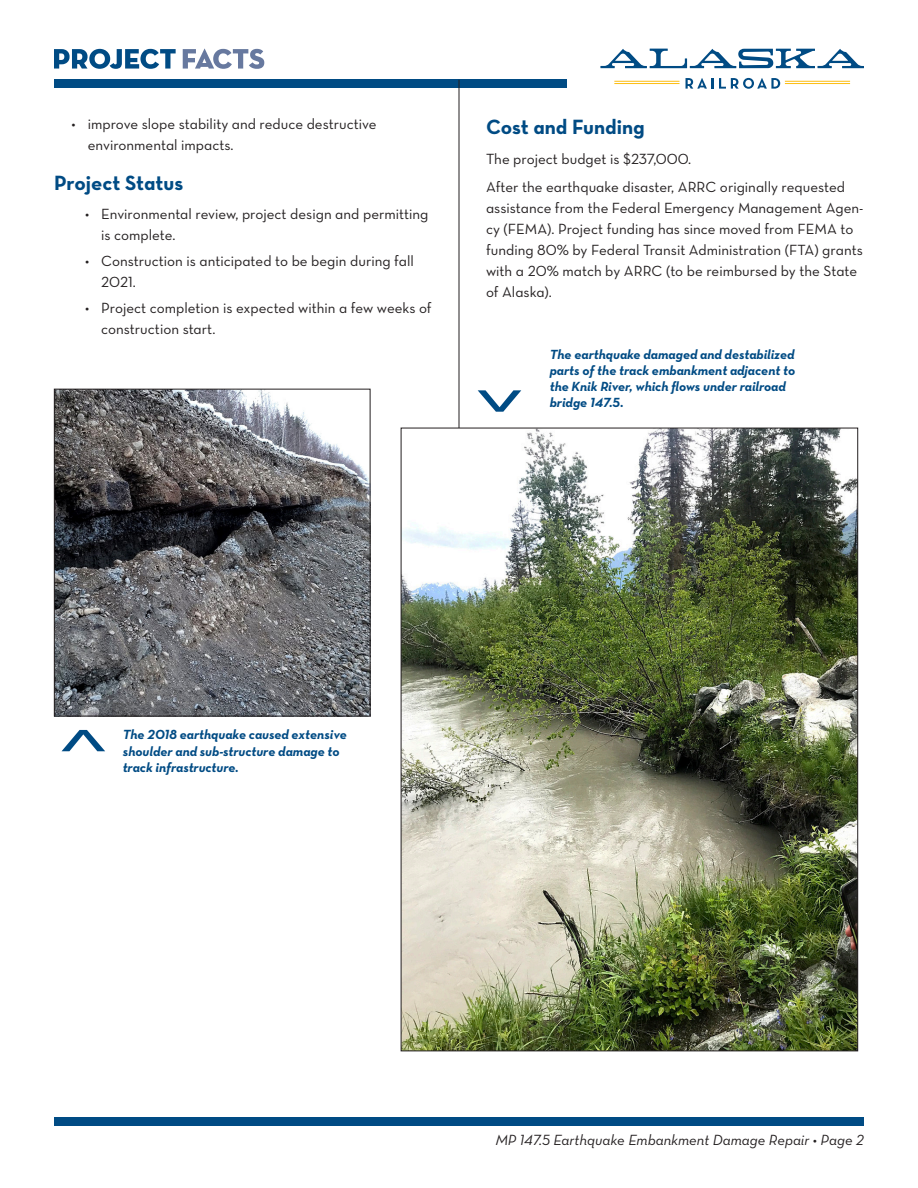
<style>
.page{position:relative;width:918px;height:1188px;background:#fff}
.page>*{position:absolute;margin:0;border:0;box-sizing:border-box;transform-origin:0 0}
.Subhead_1{font:21px "Neutra Text Bold Alt";color:#004b84}
.Body_text{font:15px/21px "Neutra Text Book Alt";color:#231f20}
.t1{font:15px "Neutra Text Book Italic Alt";color:#231f20}
.t2{font:13.5px/16.2px "Neutra Text Bold Italic Alt";color:#004b84}
</style>
<div class="page">
<div style="left:54px;top:1118px;width:810px;height:8px;background:#004b84"></div>
<div style="left:54px;top:80px;width:513px;height:8px;background:#004b84"></div>
<svg style="left:686px;top:78px;width:94px;height:11px"></svg>
<svg style="left:600px;top:49px;width:264px;height:19px"></svg>
<hr style="left:614px;top:81px;width:66px;height:1px;background:#fdbe12">
<hr style="left:614px;top:83px;width:66px;height:1px;background:#fdbe12">
<hr style="left:785px;top:81px;width:65px;height:1px;background:#fdbe12">
<hr style="left:785px;top:83px;width:65px;height:1px;background:#fdbe12">
<svg style="left:54px;top:49px;width:122px;height:20px"></svg>
<svg style="left:183px;top:49px;width:81px;height:20px"></svg>
<hr style="left:459px;top:80px;width:1px;height:400px;background:#231f20">
<img style="left:403px;top:430px;width:453px;height:619px">
<svg style="left:478px;top:390px;width:43px;height:22px"></svg>
<img style="left:56px;top:391px;width:312px;height:323px">
<div style="left:54px;top:389px;width:316px;height:327px;border:1px solid #231f20"></div>
<svg style="left:62px;top:730px;width:43px;height:21px"></svg>
<p class="Body_text" style="left:88px;top:113px;width:290px;text-indent:-16px">• improve slope stability and reduce destructive environmental impacts.</p>
<p class="Subhead_1" style="left:54px;top:169px;width:131px">Project Status</p>
<p class="Body_text" style="left:101px;top:203px;width:329px;text-indent:-16px">• Environmental review, project design and permitting is complete.</p>
<p class="Body_text" style="left:101px;top:250px;width:314px;text-indent:-16px">• Construction is anticipated to be begin during fall<br>2021.</p>
<p class="Body_text" style="left:101px;top:298px;width:332px;text-indent:-16px">• Project completion is expected within a few weeks of construction start.</p>
<p class="Subhead_1" style="left:486px;top:113px;width:160px">Cost and Funding</p>
<p class="Body_text" style="left:486px;top:148px;width:207px">The project budget is $237,000.</p>
<p class="Body_text" style="left:486px;top:176px;width:379px">After the earthquake disaster, ARRC originally requested assistance from the Federal Emergency Management Agen&shy;cy (FEMA). Project funding has since moved from FEMA to funding 80% by Federal Transit Administration (FTA) grants with a 20% match by ARRC (to be reimbursed by the State of Alaska).</p>
<p class="t2" style="left:550px;top:346px;width:247px">The earthquake damaged and destabilized parts of the track embankment adjacent to the Knik River, which flows under railroad bridge 147.5.</p>
<p class="t2" style="left:123px;top:726px;width:226px">The 2018 earthquake caused extensive shoulder and sub-structure damage to track infrastructure.</p>
<p class="t1" style="left:496px;top:1130px;width:370px">MP 147.5 Earthquake Embankment Damage Repair • Page 2</p>
</div>
